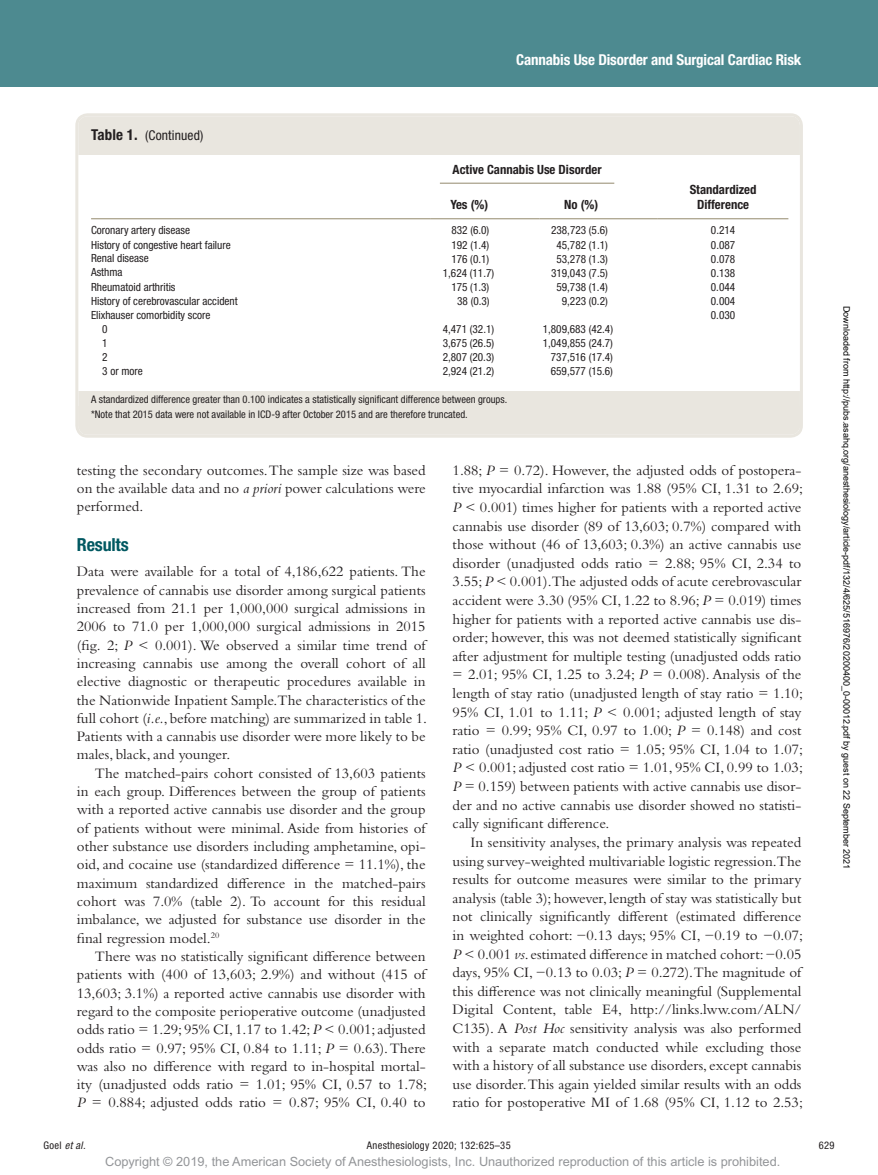
<style>
.page{position:relative;width:878px;height:1175px;background:#fff}
.page>*{position:absolute;margin:0;border:0;box-sizing:border-box;transform-origin:0 0}
.t1{font:700 condensed 18px "Helvetica Neue LT Std";color:#005861}
.t2{font:15px/18.6px "Bembo Std";color:#231f20;text-align:justify}
.t3{font:700 condensed 15px "Helvetica Neue LT Std";letter-spacing:-.01em;color:#fff}
.t4{font:condensed 13.5px "Helvetica Neue LT Std";letter-spacing:.01em;color:#231f20}
.t5{font:12.75px "Arial MT Std";color:#939598}
.t6{font:700 condensed 12.75px "Helvetica Neue LT Std";color:#231f20}
.t7{font:condensed 11.25px "Helvetica Neue LT Std";color:#231f20}
.t8{font:condensed 10.5px/15px "Helvetica Neue LT Std";color:#231f20}
.t9{font:condensed 10.5px "Helvetica Neue LT Std";letter-spacing:.03em;color:#231f20}
.t10{font:italic condensed 10.5px "Helvetica Neue LT Std";color:#231f20}
.t11{font:9px "Arial";color:#000}
.s1{font-weight:700;font-size:15px}
.s2{font-style:italic}
.s3{font-style:normal}
</style>
<div class="page">
<div style="left:0;top:0;width:878px;height:86px;background:#4d8a90"></div>
<hr style="left:431px;top:218px;width:108px;height:1px;background:#9f967d">
<hr style="left:539px;top:218px;width:118px;height:1px;background:#9f967d">
<hr style="left:91px;top:218px;width:340px;height:1px;background:#9f967d">
<hr style="left:657px;top:218px;width:131px;height:1px;background:#9f967d">
<div style="left:78px;top:116px;width:721px;height:38px;background:#e9e6df"></div>
<hr style="left:440px;top:183px;width:174px;height:1px;background:#9f967d">
<div style="left:78px;top:391px;width:721px;height:38px;background:#e9e6df"></div>
<div style="left:78px;top:406px;width:721px;height:29px;background:#e9e6df"></div>
<div style="left:75px;top:113px;width:727px;height:325px;border:3px solid #e9e6df;border-radius:11px"></div>
<p class="t4" style="left:91px;top:127px;width:114px"><span class="s1">Table 1.</span> (Continued)</p>
<p class="t3" style="left:516px;top:51px;width:287px">Cannabis Use Disorder and Surgical Cardiac Risk</p>
<p class="t6" style="left:452px;top:161px;width:150px">Active Cannabis Use Disorder</p>
<p class="t6" style="left:689px;top:182px;width:68px">Standardized</p>
<p class="t6" style="left:450px;top:197px;width:39px">Yes (%)</p>
<p class="t6" style="left:564px;top:197px;width:35px">No (%)</p>
<p class="t6" style="left:697px;top:197px;width:54px">Difference</p>
<p class="t7" style="left:91px;top:224px;width:100px">Coronary artery disease</p>
<p class="t7" style="left:451px;top:224px;width:39px">832 (6.0)</p>
<p class="t7" style="left:551px;top:224px;width:58px">238,723 (5.6)</p>
<p class="t7" style="left:711px;top:224px;width:26px">0.214</p>
<p class="t7" style="left:91px;top:238px;width:141px">History of congestive heart failure</p>
<p class="t7" style="left:451px;top:238px;width:39px">192 (1.4)</p>
<p class="t7" style="left:556px;top:238px;width:53px">45,782 (1.1)</p>
<p class="t7" style="left:711px;top:238px;width:26px">0.087</p>
<p class="t7" style="left:91px;top:252px;width:59px">Renal disease</p>
<p class="t7" style="left:451px;top:253px;width:39px">176 (0.1)</p>
<p class="t7" style="left:556px;top:253px;width:53px">53,278 (1.3)</p>
<p class="t7" style="left:711px;top:253px;width:26px">0.078</p>
<p class="t7" style="left:91px;top:266px;width:33px">Asthma</p>
<p class="t7" style="left:443px;top:267px;width:53px">1,624 (11.7)</p>
<p class="t7" style="left:551px;top:267px;width:58px">319,043 (7.5)</p>
<p class="t7" style="left:711px;top:267px;width:26px">0.138</p>
<p class="t7" style="left:91px;top:281px;width:86px">Rheumatoid arthritis</p>
<p class="t7" style="left:451px;top:281px;width:39px">175 (1.3)</p>
<p class="t7" style="left:556px;top:281px;width:53px">59,738 (1.4)</p>
<p class="t7" style="left:711px;top:281px;width:26px">0.044</p>
<p class="t7" style="left:91px;top:295px;width:148px">History of cerebrovascular accident</p>
<p class="t7" style="left:457px;top:295px;width:34px">38 (0.3)</p>
<p class="t7" style="left:562px;top:295px;width:47px">9,223 (0.2)</p>
<p class="t7" style="left:711px;top:295px;width:26px">0.004</p>
<p class="t7" style="left:91px;top:309px;width:121px">Elixhauser comorbidity score</p>
<p class="t7" style="left:710px;top:309px;width:26px">0.030</p>
<p class="t7" style="left:102px;top:323px;width:7px">0</p>
<p class="t7" style="left:443px;top:323px;width:53px">4,471 (32.1)</p>
<p class="t7" style="left:542px;top:323px;width:72px">1,809,683 (42.4)</p>
<p class="t7" style="left:102px;top:337px;width:7px">1</p>
<p class="t7" style="left:443px;top:337px;width:53px">3,675 (26.5)</p>
<p class="t7" style="left:542px;top:337px;width:72px">1,049,855 (24.7)</p>
<p class="t7" style="left:102px;top:351px;width:7px">2</p>
<p class="t7" style="left:443px;top:351px;width:53px">2,807 (20.3)</p>
<p class="t7" style="left:551px;top:351px;width:64px">737,516 (17.4)</p>
<p class="t7" style="left:102px;top:365px;width:42px">3 or more</p>
<p class="t7" style="left:443px;top:365px;width:53px">2,924 (21.2)</p>
<p class="t7" style="left:551px;top:365px;width:64px">659,577 (15.6)</p>
<p class="t8" style="left:91px;top:392px;width:417px">A standardized difference greater than 0.100 indicates a statistically significant difference between groups. *Note that 2015 data were not available in ICD-9 after October 2015 and are therefore truncated.</p>
<p class="t2" style="left:77px;top:460px;width:350px">testing the secondary outcomes. The sample size was based on the available data and no <span class="s2">a priori</span> power calculations were performed.</p>
<p class="t1" style="left:77px;top:534px;width:53px">Results</p>
<p class="t2" style="left:77px;top:562px;width:352px">Data were available for a total of 4,186,622 patients. The prevalence of cannabis use disorder among surgical patients increased from 21.1 per 1,000,000 surgical admissions in 2006 to 71.0 per 1,000,000 surgical admissions in 2015 (fig. 2; <span class="s2">P</span> &lt; 0.001). We observed a similar time trend of increasing cannabis use among the overall cohort of all elective diagnostic or therapeutic procedures available in the Nationwide Inpatient Sample.The characteristics of the full cohort (<span class="s2">i.e.</span>, before matching) are summarized in table 1.<br>Patients with a cannabis use disorder were more likely to be males, black, and younger.</p>
<p class="t2" style="left:77px;top:763px;width:350px;text-indent:18px">The matched-pairs cohort consisted of 13,603 patients in each group. Differences between the group of patients with a reported active cannabis use disorder and the group of patients without were minimal. Aside from histories of other substance use disorders including amphetamine, opi&shy;oid, and cocaine use (standardized difference = 11.1%), the maximum standardized difference in the matched-pairs cohort was 7.0% (table 2). To account for this residual imbalance, we adjusted for substance use disorder in the final regression model.<sup>20</sup></p>
<p class="t2" style="left:77px;top:946px;width:352px;text-indent:18px">There was no statistically significant difference between patients with (400 of 13,603; 2.9%) and without (415 of 13,603; 3.1%) a reported active cannabis use disorder with regard to the composite perioperative outcome (unadjusted odds ratio = 1.29; 95% CI, 1.17 to 1.42; <span class="s2">P</span> &lt; 0.001; adjusted odds ratio = 0.97; 95% CI, 0.84 to 1.11; <span class="s2">P</span> = 0.63). There was also no difference with regard to in-hospital mortal&shy;ity (unadjusted odds ratio = 1.01; 95% CI, 0.57 to 1.78; <span class="s2">P</span> = 0.884; adjusted odds ratio = 0.87; 95% CI, 0.40 to</p>
<p class="t2" style="left:452px;top:460px;width:352px">1.88; <span class="s2">P</span> = 0.72). However, the adjusted odds of postopera&shy;tive myocardial infarction was 1.88 (95% CI, 1.31 to 2.69; <span class="s2">P</span> &lt; 0.001) times higher for patients with a reported active cannabis use disorder (89 of 13,603; 0.7%) compared with those without (46 of 13,603; 0.3%) an active cannabis use disorder (unadjusted odds ratio = 2.88; 95% CI, 2.34 to 3.55; <span class="s2">P</span> &lt; 0.001).The adjusted odds of acute cerebrovascular accident were 3.30 (95% CI, 1.22 to 8.96; <span class="s2">P</span> = 0.019) times higher for patients with a reported active cannabis use dis&shy;order; however, this was not deemed statistically significant after adjustment for multiple testing (unadjusted odds ratio = 2.01; 95% CI, 1.25 to 3.24; <span class="s2">P</span> = 0.008). Analysis of the length of stay ratio (unadjusted length of stay ratio = 1.10; 95% CI, 1.01 to 1.11; <span class="s2">P</span> &lt; 0.001; adjusted length of stay ratio = 0.99; 95% CI, 0.97 to 1.00; <span class="s2">P</span> = 0.148) and cost ratio (unadjusted cost ratio = 1.05; 95% CI, 1.04 to 1.07; <span class="s2">P</span> &lt; 0.001; adjusted cost ratio = 1.01, 95% CI, 0.99 to 1.03; <span class="s2">P</span> = 0.159) between patients with active cannabis use disor&shy;der and no active cannabis use disorder showed no statisti&shy;cally significant difference.</p>
<p class="t2" style="left:452px;top:832px;width:352px;text-indent:18px">In sensitivity analyses, the primary analysis was repeated using survey-weighted multivariable logistic regression.The results for outcome measures were similar to the primary analysis (table 3); however, length of stay was statistically but not clinically significantly different (estimated difference in weighted cohort: −0.13 days; 95% CI, −0.19 to −0.07; <span class="s2">P</span> &lt; 0.001 <span class="s2">vs</span>. estimated difference in matched cohort: −0.05 days, 95% CI, −0.13 to 0.03; <span class="s2">P</span> = 0.272).The magnitude of this difference was not clinically meaningful (Supplemental Digital Content, table E4, http://links.lww.com/ALN/ C135). A <span class="s2">Post Hoc</span> sensitivity analysis was also performed with a separate match conducted while excluding those with a history of all substance use disorders, except cannabis use disorder. This again yielded similar results with an odds ratio for postoperative MI of 1.68 (95% CI, 1.12 to 2.53;</p>
<p class="t11" style="left:850px;top:306px;width:565px;rotate:90deg">Downloaded from http://pubs.asahq.org/anesthesiology/article-pdf/132/4/625/516976/20200400_0-00012.pdf by guest on 22 September 2021</p>
<p class="t10" style="left:44px;top:1139px;width:43px"><span class="s3">Goel</span> et al.</p>
<p class="t9" style="left:367px;top:1139px;width:145px">Anesthesiology 2020; 132:625–35</p>
<p class="t8" style="left:818px;top:1138px;width:17px">629</p>
<p class="t5" style="left:105px;top:1154px;width:676px">Copyright © 2019, the American Society of Anesthesiologists, Inc. Unauthorized reproduction of this article is prohibited.</p>
</div>
